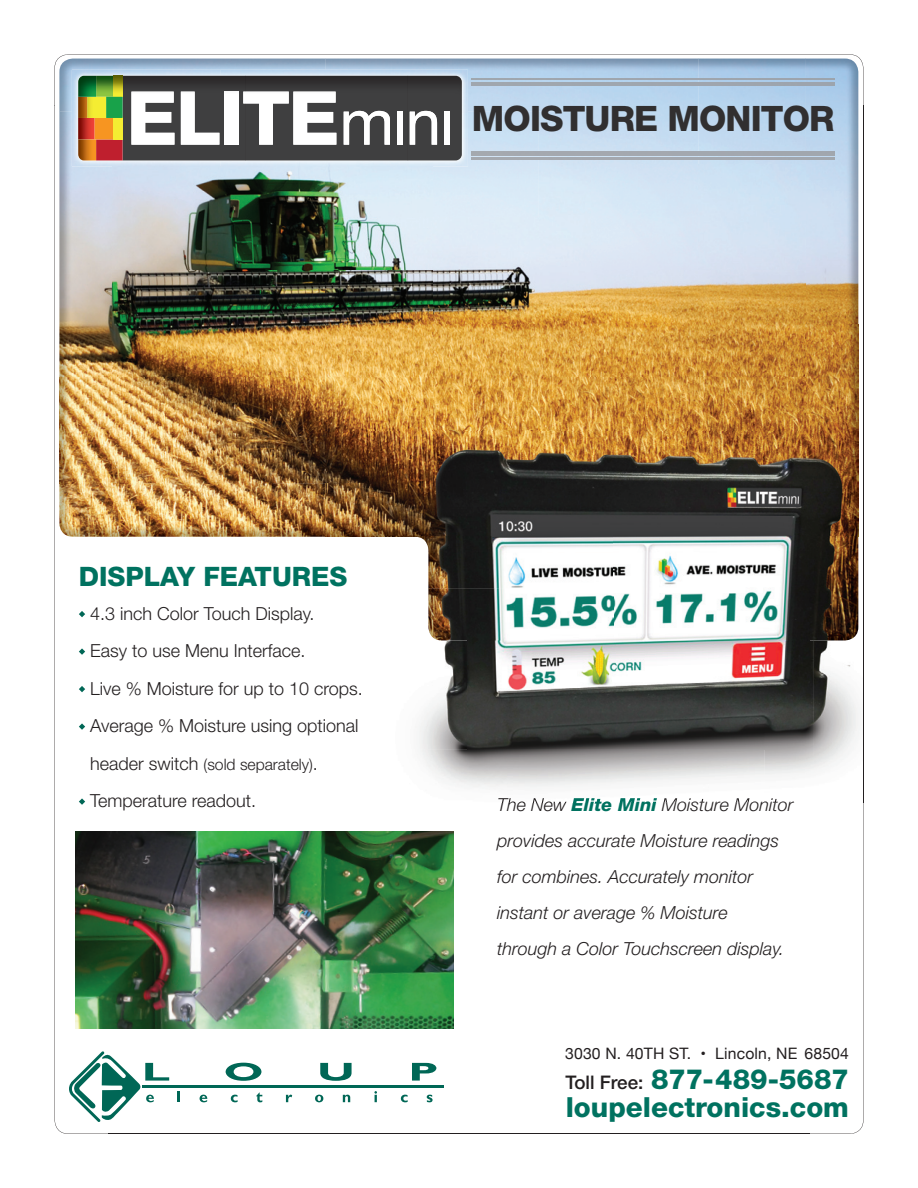
<style>
.page{position:relative;width:918px;height:1188px;background:#fff}
.page>*{position:absolute;margin:0;border:0;box-sizing:border-box;transform-origin:0 0}
.t1{font:800 35.1px "Helvetica Neue";letter-spacing:-.025em;color:#312f30}
.t2{font:800 27.75px/27.8px "Helvetica Neue";color:#007260}
.t3{font:800 26.85px "Helvetica Neue";color:#007260}
.t4{font:italic 300 18px/36px "Helvetica Neue";color:#231f20}
.t5{font:300 18px/37.5px "Helvetica Neue";color:#231f20}
.t6{font:15.75px "Helvetica Neue";letter-spacing:.01em;color:#231f20}
.t7{font:300 15.75px "Helvetica Neue";color:#231f20}
.s1{font-size:18px}
.s2{font-weight:800;color:#007260}
.s3{font-weight:500;font-size:18.75px;color:#231f20}
</style>
<div class="page">
<img style="left:55px;top:54px;width:808px;height:52px">
<img style="left:863px;top:105px;width:1px;height:326px">
<img style="left:59px;top:59px;width:533px;height:52px">
<img style="left:592px;top:59px;width:213px;height:318px">
<img style="left:805px;top:59px;width:53px;height:372px">
<img style="left:59px;top:111px;width:53px;height:266px">
<img style="left:432px;top:111px;width:107px;height:320px">
<img style="left:539px;top:111px;width:53px;height:266px">
<img style="left:112px;top:167px;width:320px;height:210px">
<img style="left:59px;top:377px;width:320px;height:107px">
<img style="left:379px;top:377px;width:53px;height:54px">
<img style="left:539px;top:377px;width:266px;height:54px">
<img style="left:59px;top:484px;width:310px;height:53px">
<svg style="left:226px;top:1063px;width:35px;height:18px"></svg>
<svg style="left:320px;top:1063px;width:32px;height:18px"></svg>
<svg style="left:412px;top:1063px;width:24px;height:18px"></svg>
<svg style="left:69px;top:1051px;width:100px;height:71px"></svg>
<svg style="left:178px;top:1091px;width:2px;height:11px"></svg>
<svg style="left:200px;top:1095px;width:7px;height:7px"></svg>
<svg style="left:231px;top:1095px;width:7px;height:7px"></svg>
<svg style="left:256px;top:1092px;width:6px;height:10px"></svg>
<svg style="left:286px;top:1095px;width:6px;height:7px"></svg>
<svg style="left:315px;top:1095px;width:8px;height:7px"></svg>
<svg style="left:343px;top:1095px;width:7px;height:7px"></svg>
<svg style="left:374px;top:1091px;width:3px;height:11px"></svg>
<svg style="left:401px;top:1095px;width:7px;height:7px"></svg>
<svg style="left:427px;top:1095px;width:6px;height:7px"></svg>
<hr style="left:142px;top:1085px;width:302px;height:3px;background:#006756">
<svg style="left:79px;top:611px;width:6px;height:6px"></svg>
<svg style="left:79px;top:648px;width:6px;height:7px"></svg>
<svg style="left:79px;top:686px;width:6px;height:6px"></svg>
<svg style="left:79px;top:723px;width:6px;height:7px"></svg>
<svg style="left:79px;top:798px;width:6px;height:7px"></svg>
<img style="left:72px;top:70px;width:396px;height:97px">
<img style="left:123px;top:76px;width:339px;height:84px">
<img style="left:78px;top:76px;width:45px;height:84px">
<img style="left:114px;top:118px;width:9px;height:21px">
<img style="left:344px;top:111px;width:46px;height:34px">
<img style="left:397px;top:112px;width:6px;height:33px">
<img style="left:410px;top:111px;width:27px;height:34px">
<img style="left:444px;top:112px;width:6px;height:33px">
<img style="left:131px;top:92px;width:43px;height:53px">
<img style="left:181px;top:92px;width:38px;height:53px">
<img style="left:225px;top:92px;width:14px;height:53px">
<img style="left:243px;top:92px;width:46px;height:53px">
<img style="left:293px;top:92px;width:43px;height:53px">
<img style="left:472px;top:78px;width:363px;height:2px">
<img style="left:472px;top:82px;width:363px;height:4px">
<img style="left:472px;top:152px;width:363px;height:3px">
<img style="left:472px;top:158px;width:363px;height:1px">
<img style="left:814px;top:431px;width:50px;height:371px">
<img style="left:369px;top:431px;width:99px;height:318px">
<img style="left:468px;top:641px;width:296px;height:108px">
<img style="left:764px;top:641px;width:50px;height:134px">
<img style="left:420px;top:749px;width:345px;height:39px">
<img style="left:467px;top:431px;width:391px;height:105px">
<img style="left:369px;top:536px;width:245px;height:52px">
<img style="left:614px;top:536px;width:244px;height:105px">
<img style="left:428px;top:588px;width:186px;height:53px">
<img style="left:498px;top:798px;width:69px;height:4px">
<img style="left:573px;top:798px;width:84px;height:4px">
<img style="left:663px;top:798px;width:131px;height:4px">
<img style="left:75px;top:832px;width:379px;height:196px">
<h1 class="t1" style="left:472px;top:98px;width:364px">MOISTURE MONITOR</h1>
<h3 class="t3" style="left:79px;top:561px;width:270px">DISPLAY FEATURES</h3>
<p class="t5" style="left:90px;top:594px;width:274px">4.3 inch Color Touch Display.<br>Easy to use Menu Interface.<br>Live % Moisture for up to 10 crops.<br>Average % Moisture using optional</p>
<p class="t7" style="left:90px;top:754px;width:229px"><span class="s1">header switch</span> (sold separately)<span class="s1">.</span></p>
<p class="t5" style="left:90px;top:781px;width:168px">Temperature readout.</p>
<p class="t4" style="left:497px;top:786px;width:298px">The New <span class="s2">Elite Mini</span> Moisture Monitor provides accurate Moisture readings for combines. Accurately monitor instant or average % Moisture<br>through a Color Touchscreen display.</p>
<p class="t6" style="left:565px;top:1042px;width:285px">3030 N. 40TH ST. • Lincoln, NE 68504</p>
<h2 class="t2" style="left:565px;top:1065px;width:285px"><span class="s3">Toll Free:</span> 877-489-5687 loupelectronics.com</h2>
</div>
